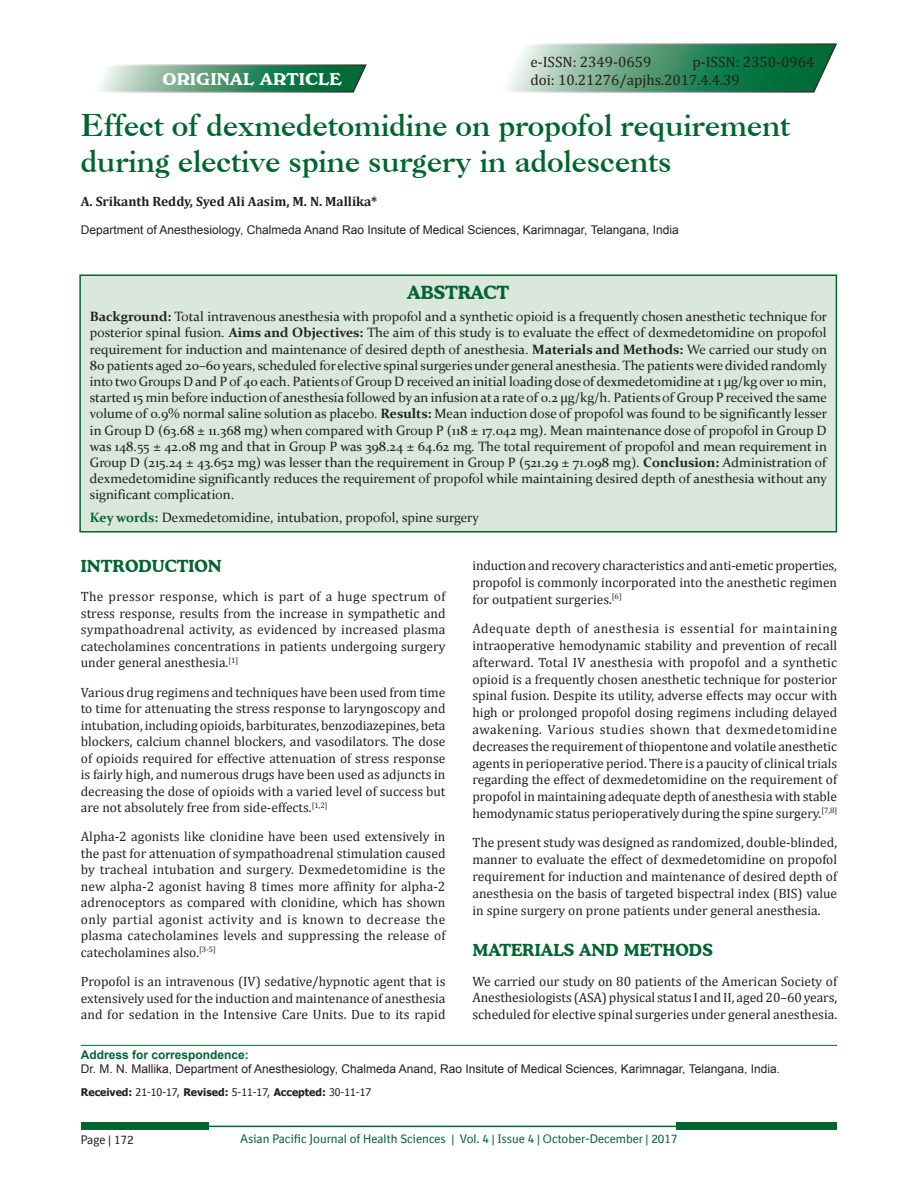
<style>
.page{position:relative;width:918px;height:1188px;background:#fff}
.page>*{position:absolute;margin:0;border:0;box-sizing:border-box;transform-origin:0 0}
.AT{font:700 30px/36px "Caslon BT";color:#00652e}
.ABSH{font:700 18px "Cooper BT";color:#00652e}
.t1{font:700 16.5px "Cooper BT";color:#00652e}
.AH{font:16.5px "Windsor BT";color:#fff}
.DOI{font:15px "Cambria";color:#231f20}
.TX{font:13.5px/16.5px "Cambria";color:#231f20;text-align:justify}
.ABS{font:13.5px/16.2px "Constantia";color:#231f20;text-align:justify}
.KWD{font:13.5px "Constantia";color:#231f20}
.AU{font:700 13.5px "Cambria";color:#231f20}
.ADD{font:12px/14.4px "Arial";color:#231f20}
.AFF{font:12px "Arial";color:#231f20}
.RF{font:12px "BI Sans";color:#00652e}
.RF_Verso{font:12px "BI Sans";color:#231f20}
.HIS{font:700 10.5px "Tahoma";color:#231f20}
.s1{font-weight:700}
.s2{font-weight:700;color:#00652e}
.s3{font-weight:400}
</style>
<div class="page">
<div style="left:81px;top:1122px;width:127px;height:8px;background:#00652e"></div>
<div style="left:677px;top:1122px;width:160px;height:8px;background:#00652e"></div>
<hr style="left:81px;top:1126px;width:756px;height:1px;background:#00652e">
<div style="left:80px;top:275px;width:756px;height:257px;background:#d9e7dd"></div>
<div style="left:79px;top:274px;width:758px;height:259px;border:2px solid #00652e"></div>
<hr style="left:81px;top:1045px;width:756px;height:1px;background:#00652e">
<svg style="left:98px;top:64px;width:269px;height:29px;background:#639f81"></svg>
<svg style="left:506px;top:43px;width:331px;height:50px;background:#61a181"></svg>
<p class="AH" style="left:163px;top:69px;width:181px">ORIGINAL ARTICLE</p>
<p class="DOI" style="left:530px;top:53px;width:122px">e-ISSN: 2349-0659</p>
<p class="DOI" style="left:692px;top:53px;width:123px">p-ISSN: 2350-0964</p>
<p class="DOI" style="left:530px;top:71px;width:211px">doi: 10.21276/apjhs.2017.4.4.39</p>
<p class="AT" style="left:81px;top:107px;width:711px">Effect of dexmedetomidine on propofol requirement during elective spine surgery in adolescents</p>
<p class="AU" style="left:81px;top:192px;width:298px">A. Srikanth Reddy, Syed Ali Aasim, M. N. Mallika*</p>
<p class="AFF" style="left:81px;top:221px;width:599px">Department of Anesthesiology, Chalmeda Anand Rao Insitute of Medical Sciences, Karimnagar, Telangana, India</p>
<p class="ABSH" style="left:407px;top:281px;width:104px">ABSTRACT</p>
<p class="ABS" style="left:90px;top:308px;width:739px"><span class="s1">Background:</span> Total intravenous anesthesia with propofol and a synthetic opioid is a frequently chosen anesthetic technique for posterior spinal fusion. <span class="s1">Aims and Objectives:</span> The aim of this study is to evaluate the effect of dexmedetomidine on propofol requirement for induction and maintenance of desired depth of anesthesia. <span class="s1">Materials and Methods:</span> We carried our study on 80 patients aged 20–60 years, scheduled for elective spinal surgeries under general anesthesia. The patients were divided randomly into two Groups D and P of 40 each. Patients of Group D received an initial loading dose of dexmedetomidine at 1 µg/kg over 10 min, started 15 min before induction of anesthesia followed by an infusion at a rate of 0.2 µg/kg/h. Patients of Group P received the same volume of 0.9% normal saline solution as placebo. <span class="s1">Results:</span> Mean induction dose of propofol was found to be significantly lesser in Group D (63.68 ± 11.368 mg) when compared with Group P (118 ± 17.042 mg). Mean maintenance dose of propofol in Group D was 148.55 ± 42.08 mg and that in Group P was 398.24 ± 64.62 mg. The total requirement of propofol and mean requirement in Group D (215.24 ± 43.652 mg) was lesser than the requirement in Group P (521.29 ± 71.098 mg). <span class="s1">Conclusion:</span> Administration of dexmedetomidine significantly reduces the requirement of propofol while maintaining desired depth of anesthesia without any significant complication.</p>
<p class="KWD" style="left:90px;top:508px;width:391px"><span class="s2">Key words:</span> Dexmedetomidine, intubation, propofol, spine surgery</p>
<h1 class="t1" style="left:81px;top:556px;width:142px">INTRODUCTION</h1>
<p class="TX" style="left:81px;top:588px;width:366px">The pressor response, which is part of a huge spectrum of stress response, results from the increase in sympathetic and sympathoadrenal activity, as evidenced by increased plasma catecholamines concentrations in patients undergoing surgery under general anesthesia.<sup>[1]</sup></p>
<p class="TX" style="left:81px;top:684px;width:366px">Various drug regimens and techniques have been used from time to time for attenuating the stress response to laryngoscopy and intubation, including opioids, barbiturates, benzodiazepines, beta blockers, calcium channel blockers, and vasodilators. The dose of opioids required for effective attenuation of stress response is fairly high, and numerous drugs have been used as adjuncts in decreasing the dose of opioids with a varied level of success but are not absolutely free from side-effects.<sup>[1,2]</sup></p>
<p class="TX" style="left:81px;top:828px;width:366px">Alpha-2 agonists like clonidine have been used extensively in the past for attenuation of sympathoadrenal stimulation caused by tracheal intubation and surgery. Dexmedetomidine is the new alpha-2 agonist having 8 times more affinity for alpha-2 adrenoceptors as compared with clonidine, which has shown only partial agonist activity and is known to decrease the plasma catecholamines levels and suppressing the release of catecholamines also.<sup>[3-5]</sup></p>
<p class="TX" style="left:81px;top:973px;width:366px">Propofol is an intravenous (IV) sedative/hypnotic agent that is extensively used for the induction and maintenance of anesthesia and for sedation in the Intensive Care Units. Due to its rapid</p>
<p class="TX" style="left:472px;top:557px;width:366px">induction and recovery characteristics and anti-emetic properties, propofol is commonly incorporated into the anesthetic regimen for outpatient surgeries.<sup>[6]</sup></p>
<p class="TX" style="left:472px;top:620px;width:366px">Adequate depth of anesthesia is essential for maintaining intraoperative hemodynamic stability and prevention of recall afterward. Total IV anesthesia with propofol and a synthetic opioid is a frequently chosen anesthetic technique for posterior spinal fusion. Despite its utility, adverse effects may occur with high or prolonged propofol dosing regimens including delayed awakening. Various studies shown that dexmedetomidine decreases the requirement of thiopentone and volatile anesthetic agents in perioperative period. There is a paucity of clinical trials regarding the effect of dexmedetomidine on the requirement of propofol in maintaining adequate depth of anesthesia with stable hemodynamic status perioperatively during the spine surgery.<sup>[7,8]</sup></p>
<p class="TX" style="left:472px;top:834px;width:366px">The present study was designed as randomized, double-blinded, manner to evaluate the effect of dexmedetomidine on propofol requirement for induction and maintenance of desired depth of anesthesia on the basis of targeted bispectral index (BIS) value in spine surgery on prone patients under general anesthesia.</p>
<h1 class="t1" style="left:472px;top:940px;width:242px">MATERIALS AND METHODS</h1>
<p class="TX" style="left:472px;top:972px;width:366px">We carried our study on 80 patients of the American Society of Anesthesiologists (ASA) physical status I and II, aged 20–60 years, scheduled for elective spinal surgeries under general anesthesia.</p>
<p class="ADD" style="left:81px;top:1047px;width:701px"><span class="s2">Address for correspondence:<br></span>Dr. M. N. Mallika, Department of Anesthesiology, Chalmeda Anand, Rao Insitute of Medical Sciences, Karimnagar, Telangana, India.</p>
<p class="HIS" style="left:81px;top:1085px;width:292px">Received: <span class="s3">21-10-17,</span> Revised: <span class="s3">5-11-17,</span> Accepted: <span class="s3">30-11-17</span></p>
<p class="RF_Verso" style="left:81px;top:1133px;width:54px">Page | 172</p>
<p class="RF" style="left:240px;top:1132px;width:439px">Asian Pacific Journal of Health Sciences | Vol. 4 | Issue 4 | October-December | 2017</p>
</div>
